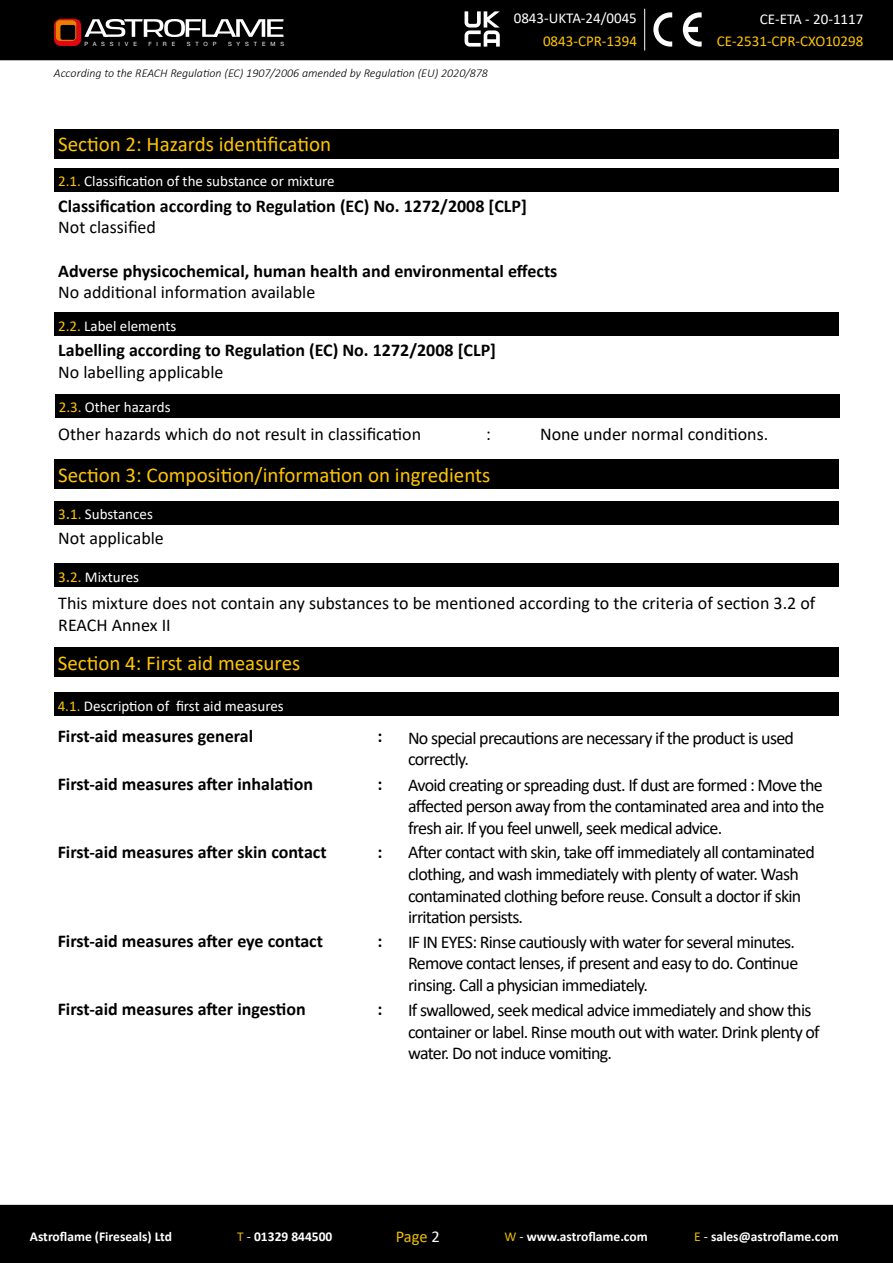
<style>
.page{position:relative;width:893px;height:1263px;background:#fff}
.page>*{position:absolute;margin:0;border:0;box-sizing:border-box;transform-origin:0 0}
.t1{font:21px "Calibri";color:#fdc500}
.t2{font:18px/21.6px "Calibri";letter-spacing:-.04em;color:#000}
.t3{font:700 18px "Calibri";color:#000}
.t4{font:18px/21.6px "Calibri";color:#000}
.t5{font:16.5px "Calibri";color:#ebbe00}
.t6{font:15px "Calibri";color:#fff}
.t7{font:15px "Calibri";color:#fdc500}
.t8{font:700 13.5px "Calibri";color:#fff}
.t9{font:italic 300 12px "Calibri";color:#000}
.t10{font:5.85px "Helvetica Neue";letter-spacing:.84em;color:#fff}
.s1{color:#fdc500}
.s2{font-size:18px;color:#fdc500}
.s3{font-weight:400;color:#ebbe00}
.s4{font-weight:400}
.s5{color:#fff}
</style>
<div class="page">
<div style="left:0;top:0;width:893px;height:60px;background:#000"></div>
<svg style="left:54px;top:19px;width:230px;height:27px"></svg>
<div style="left:0;top:1205px;width:893px;height:58px;background:#000"></div>
<hr style="left:644px;top:9px;width:1px;height:41px;background:#fff">
<svg style="left:653px;top:12px;width:19px;height:35px"></svg>
<svg style="left:683px;top:12px;width:19px;height:35px"></svg>
<svg style="left:465px;top:11px;width:35px;height:36px"></svg>
<div style="left:54px;top:459px;width:785px;height:30px;background:#000"></div>
<div style="left:54px;top:312px;width:785px;height:23px;background:#000"></div>
<div style="left:55px;top:394px;width:785px;height:23px;background:#000"></div>
<div style="left:54px;top:501px;width:785px;height:23px;background:#000"></div>
<div style="left:54px;top:129px;width:785px;height:29px;background:#000"></div>
<div style="left:54px;top:168px;width:785px;height:23px;background:#000"></div>
<div style="left:54px;top:564px;width:785px;height:23px;background:#000"></div>
<div style="left:54px;top:647px;width:785px;height:30px;background:#000"></div>
<div style="left:54px;top:692px;width:785px;height:24px;background:#000"></div>
<p class="t10" style="left:84px;top:40px;width:54px">PASSIVE</p>
<p class="t10" style="left:148px;top:40px;width:28px">FIRE</p>
<p class="t10" style="left:187px;top:40px;width:31px">STOP</p>
<p class="t10" style="left:228px;top:40px;width:58px">SYSTEMS</p>
<p class="t9" style="left:54px;top:65px;width:436px">According to the REACH Regulation (EC) 1907/2006 amended by Regulation (EU) 2020/878</p>
<p class="t6" style="left:514px;top:7px;width:125px">0843-UKTA-24/0045</p>
<p class="t7" style="left:543px;top:30px;width:95px">0843-CPR-1394</p>
<p class="t1" style="left:58px;top:130px;width:275px">Section 2: Hazards identification</p>
<p class="t6" style="left:58px;top:171px;width:278px"><span class="s1">2.1.</span> Classification of the substance or mixture</p>
<p class="t3" style="left:58px;top:193px;width:470px">Classification according to Regulation (EC) No. 1272/2008 [CLP]</p>
<p class="t4" style="left:58px;top:216px;width:99px">Not classified</p>
<p class="t3" style="left:58px;top:258px;width:501px">Adverse physicochemical, human health and environmental effects</p>
<p class="t4" style="left:58px;top:281px;width:259px">No additional information available</p>
<p class="t6" style="left:58px;top:315px;width:120px"><span class="s1">2.2.</span> Label elements</p>
<p class="t3" style="left:58px;top:338px;width:439px">Labelling according to Regulation (EC) No. 1272/2008 [CLP]</p>
<p class="t4" style="left:58px;top:361px;width:167px">No labelling applicable</p>
<p class="t6" style="left:59px;top:397px;width:113px"><span class="s1">2.3.</span> Other hazards</p>
<p class="t6" style="left:760px;top:9px;width:105px">CE-ETA - 20-1117</p>
<p class="t7" style="left:717px;top:30px;width:148px">CE-2531-CPR-CXO10298</p>
<p class="t4" style="left:58px;top:423px;width:364px">Other hazards which do not result in classification</p>
<p class="t2" style="left:486px;top:423px;width:6px">:</p>
<p class="t4" style="left:540px;top:423px;width:230px">None under normal conditions.</p>
<p class="t1" style="left:58px;top:460px;width:434px">Section 3: Composition/information on ingredients</p>
<p class="t6" style="left:58px;top:504px;width:96px"><span class="s1">3</span><span class="s2">.</span><span class="s1">1.</span> Substances</p>
<p class="t4" style="left:58px;top:527px;width:107px">Not applicable</p>
<p class="t6" style="left:58px;top:567px;width:83px"><span class="s1">3</span><span class="s2">.</span><span class="s1">2.</span> Mixtures</p>
<p class="t4" style="left:58px;top:592px;width:759px">This mixture does not contain any substances to be mentioned according to the criteria of section 3.2 of<br>REACH Annex II</p>
<p class="t1" style="left:58px;top:648px;width:244px">Section 4: First aid measures</p>
<p class="t6" style="left:58px;top:695px;width:228px"><span class="s1">4.1.</span> Description of first aid measures</p>
<p class="t2" style="left:408px;top:726px;width:387px">No special precautions are necessary if the product is used correctly.</p>
<p class="t3" style="left:58px;top:723px;width:197px">First-aid measures general</p>
<p class="t3" style="left:378px;top:723px;width:6px">:</p>
<p class="t3" style="left:58px;top:771px;width:257px">First-aid measures after inhalation</p>
<p class="t3" style="left:378px;top:771px;width:6px">:</p>
<p class="t2" style="left:408px;top:773px;width:418px;text-align:justify">Avoid creating or spreading dust. If dust are formed : Move the affected person away from the contaminated area and into the fresh air. If you feel unwell, seek medical advice.</p>
<p class="t3" style="left:58px;top:839px;width:270px">First-aid measures after skin contact</p>
<p class="t3" style="left:378px;top:839px;width:6px">:</p>
<p class="t2" style="left:408px;top:841px;width:408px">After contact with skin, take off immediately all contaminated clothing, and wash immediately with plenty of water. Wash contaminated clothing before reuse. Consult a doctor if skin irritation persists.</p>
<p class="t3" style="left:58px;top:928px;width:267px">First-aid measures after eye contact</p>
<p class="t3" style="left:378px;top:928px;width:6px">:</p>
<p class="t2" style="left:408px;top:931px;width:392px">IF IN EYES: Rinse cautiously with water for several minutes.<br>Remove contact lenses, if present and easy to do. Continue rinsing. Call a physician immediately.</p>
<p class="t3" style="left:58px;top:996px;width:250px">First-aid measures after ingestion</p>
<p class="t3" style="left:378px;top:996px;width:6px">:</p>
<p class="t2" style="left:408px;top:999px;width:413px">If swallowed, seek medical advice immediately and show this container or label. Rinse mouth out with water. Drink plenty of water. Do not induce vomiting.</p>
<p class="t8" style="left:30px;top:1227px;width:144px">Astroflame (Fireseals) Ltd</p>
<p class="t8" style="left:237px;top:1227px;width:97px"><span class="s3">T</span> <span class="s4">-</span> 01329 844500</p>
<p class="t5" style="left:396px;top:1225px;width:46px">Page <span class="s5">2</span></p>
<p class="t8" style="left:505px;top:1227px;width:145px"><span class="s3">W</span> <span class="s4">-</span> www.astroflame.com</p>
<p class="t8" style="left:694px;top:1227px;width:146px"><span class="s3">E</span> <span class="s4">-</span> sales@astroflame.com</p>
</div>
